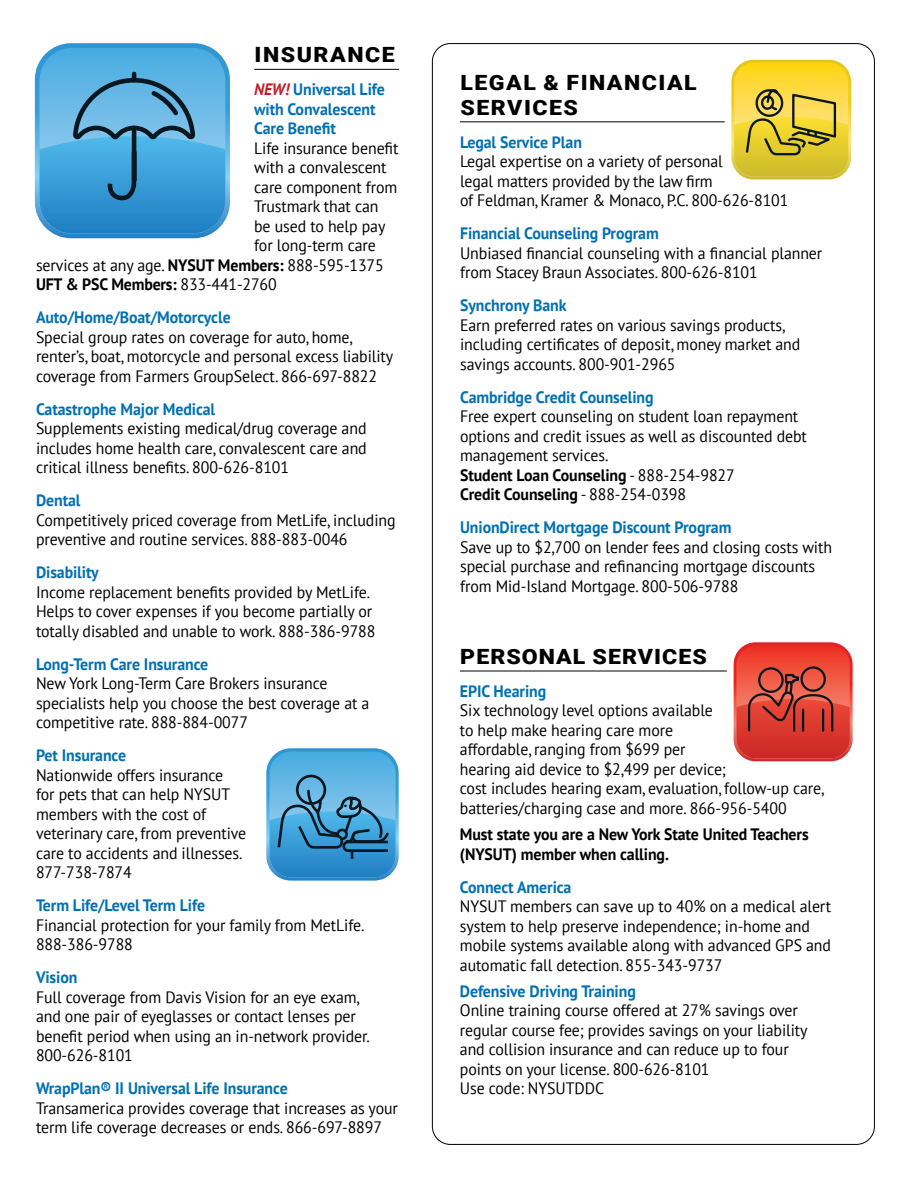
<style>
.page{position:relative;width:918px;height:1188px;background:#fff}
.page>*{position:absolute;margin:0;border:0;box-sizing:border-box;transform-origin:0 0}
.Subhead_Bold_Caps_Ru{font:900 21px/25.2px "Roboto";letter-spacing:.065em;color:#000;scale:1.1 1}
.Subhead_Bold_Caps_Ru-2{font:900 21px "Roboto";letter-spacing:.045em;color:#000;scale:1.1 1}
.Text_11_point{font:16.5px/19.5px "PT Sans";letter-spacing:-.005em;color:#000;scale:.96 1}
.Blue_DemiHead{font:700 16.5px/19.5px "PT Sans";letter-spacing:-.005em;color:#0070b1;scale:.96 1}
.Text_11_point-2{font:700 16.5px/19.5px "PT Sans";letter-spacing:-.005em;color:#000;scale:.96 1}
.Text_11_point-3{font:700 16.5px "PT Sans";letter-spacing:-.005em;color:#0070b1;scale:.96 1}
.s1{font-style:italic;color:#bf1e2a}
.s2{font-weight:700}
.s3{font-weight:400}
</style>
<div class="page">
<hr style="left:254px;top:69px;width:145px;height:1px;background:#000">
<hr style="left:460px;top:121px;width:265px;height:1px;background:#000">
<svg style="left:731px;top:60px;width:120px;height:119px"></svg>
<hr style="left:460px;top:671px;width:267px;height:1px;background:#000">
<svg style="left:734px;top:642px;width:119px;height:119px"></svg>
<svg style="left:266px;top:748px;width:133px;height:133px"></svg>
<svg style="left:35px;top:43px;width:195px;height:195px"></svg>
<p class="Subhead_Bold_Caps_Ru" style="left:255px;top:41px;width:129px">INSURANCE</p>
<p class="Blue_DemiHead" style="left:254px;top:79px;width:138px"><span class="s1">NEW!</span> Universal Life with Convalescent<br>Care Benefit</p>
<p class="Text_11_point" style="left:254px;top:138px;width:152px">Life insurance benefit</p>
<p class="Text_11_point" style="left:254px;top:157px;width:139px">with a convalescent</p>
<p class="Text_11_point" style="left:254px;top:177px;width:151px">care component from</p>
<p class="Text_11_point" style="left:254px;top:196px;width:131px">Trustmark that can</p>
<p class="Text_11_point" style="left:254px;top:216px;width:138px">be used to help pay</p>
<p class="Text_11_point" style="left:254px;top:235px;width:128px">for long-term care</p>
<p class="Text_11_point" style="left:36px;top:255px;width:364px">services at any age. <span class="s2">NYSUT Members:</span> 888-595-1375</p>
<p class="Text_11_point-2" style="left:36px;top:274px;width:252px">UFT &amp; PSC Members: <span class="s3">833-441-2760</span></p>
<p class="Blue_DemiHead" style="left:36px;top:307px;width:204px">Auto/Home/Boat/Motorcycle</p>
<p class="Text_11_point" style="left:36px;top:327px;width:374px">Special group rates on coverage for auto, home, renter’s, boat, motorcycle and personal excess liability coverage from Farmers GroupSelect. 866-697-8822</p>
<p class="Blue_DemiHead" style="left:36px;top:399px;width:188px">Catastrophe Major Medical</p>
<p class="Text_11_point" style="left:36px;top:418px;width:346px;text-align:justify">Supplements existing medical/drug coverage and includes home health care, convalescent care and critical illness benefits. 800-626-8101</p>
<p class="Blue_DemiHead" style="left:36px;top:490px;width:48px">Dental</p>
<p class="Text_11_point" style="left:36px;top:510px;width:376px">Competitively priced coverage from MetLife, including preventive and routine services. 888-883-0046</p>
<p class="Blue_DemiHead" style="left:36px;top:562px;width:67px">Disability</p>
<p class="Text_11_point" style="left:36px;top:582px;width:355px">Income replacement benefits provided by MetLife.<br>Helps to cover expenses if you become partially or totally disabled and unable to work. 888-386-9788</p>
<p class="Blue_DemiHead" style="left:36px;top:654px;width:181px">Long-Term Care Insurance</p>
<p class="Text_11_point" style="left:36px;top:673px;width:349px">New York Long-Term Care Brokers insurance specialists help you choose the best coverage at a competitive rate. 888-884-0077</p>
<p class="Blue_DemiHead" style="left:36px;top:745px;width:95px">Pet Insurance</p>
<p class="Text_11_point" style="left:36px;top:765px;width:221px">Nationwide offers insurance<br>for pets that can help NYSUT members with the cost of veterinary care, from preventive care to accidents and illnesses.<br>877-738-7874</p>
<p class="Blue_DemiHead" style="left:36px;top:895px;width:178px">Term Life/Level Term Life</p>
<p class="Text_11_point" style="left:36px;top:915px;width:344px">Financial protection for your family from MetLife.<br>888-386-9788</p>
<p class="Blue_DemiHead" style="left:36px;top:967px;width:45px">Vision</p>
<p class="Text_11_point" style="left:36px;top:987px;width:349px">Full coverage from Davis Vision for an eye exam, and one pair of eyeglasses or contact lenses per benefit period when using an in-network provider.<br>800-626-8101</p>
<p class="Blue_DemiHead" style="left:36px;top:1078px;width:264px">WrapPlan® II Universal Life Insurance</p>
<p class="Text_11_point" style="left:36px;top:1098px;width:379px">Transamerica provides coverage that increases as your term life coverage decreases or ends. 866-697-8897</p>
<p class="Subhead_Bold_Caps_Ru" style="left:460px;top:69px;width:216px">LEGAL &amp; FINANCIAL<br>SERVICES</p>
<p class="Blue_DemiHead" style="left:460px;top:132px;width:128px">Legal Service Plan</p>
<p class="Text_11_point" style="left:460px;top:151px;width:344px">Legal expertise on a variety of personal<br>legal matters provided by the law firm<br>of Feldman, Kramer &amp; Monaco, P.C. 800-626-8101</p>
<p class="Blue_DemiHead" style="left:460px;top:223px;width:209px">Financial Counseling Program</p>
<p class="Text_11_point" style="left:460px;top:243px;width:379px">Unbiased financial counseling with a financial planner from Stacey Braun Associates. 800-626-8101</p>
<p class="Blue_DemiHead" style="left:460px;top:295px;width:112px">Synchrony Bank</p>
<p class="Text_11_point" style="left:460px;top:315px;width:356px">Earn preferred rates on various savings products, including certificates of deposit, money market and savings accounts. 800-901-2965</p>
<p class="Blue_DemiHead" style="left:460px;top:387px;width:203px">Cambridge Credit Counseling</p>
<p class="Text_11_point" style="left:460px;top:406px;width:363px">Free expert counseling on student loan repayment options and credit issues as well as discounted debt management services.<br><span class="s2">Student Loan Counseling</span> - 888-254-9827<br><span class="s2">Credit Counseling</span> - 888-254-0398</p>
<p class="Blue_DemiHead" style="left:460px;top:517px;width:284px">UnionDirect Mortgage Discount Program</p>
<p class="Text_11_point" style="left:460px;top:537px;width:389px">Save up to $2,700 on lender fees and closing costs with special purchase and refinancing mortgage discounts from Mid-Island Mortgage. 800-506-9788</p>
<p class="Subhead_Bold_Caps_Ru-2" style="left:460px;top:642px;width:226px">PERSONAL SERVICES</p>
<p class="Blue_DemiHead" style="left:460px;top:681px;width:91px">EPIC Hearing</p>
<p class="Text_11_point" style="left:460px;top:700px;width:381px">Six technology level options available<br>to help make hearing care more<br>affordable, ranging from $699 per<br>hearing aid device to $2,499 per device;<br>cost includes hearing exam, evaluation, follow-up care, batteries/charging case and more. 866-956-5400</p>
<p class="Text_11_point-2" style="left:460px;top:824px;width:365px">Must state you are a New York State United Teachers (NYSUT) member when calling.</p>
<p class="Blue_DemiHead" style="left:460px;top:877px;width:118px">Connect America</p>
<p class="Text_11_point" style="left:460px;top:896px;width:388px">NYSUT members can save up to 40% on a medical alert system to help preserve independence; in-home and mobile systems available along with advanced GPS and automatic fall detection. 855-343-9737</p>
<p class="Text_11_point-3" style="left:460px;top:980px;width:185px">Defensive Driving Training</p>
<p class="Text_11_point" style="left:460px;top:1000px;width:364px">Online training course offered at 27% savings over regular course fee; provides savings on your liability and collision insurance and can reduce up to four points on your license. 800-626-8101<br>Use code: NYSUTDDC</p>
</div>
